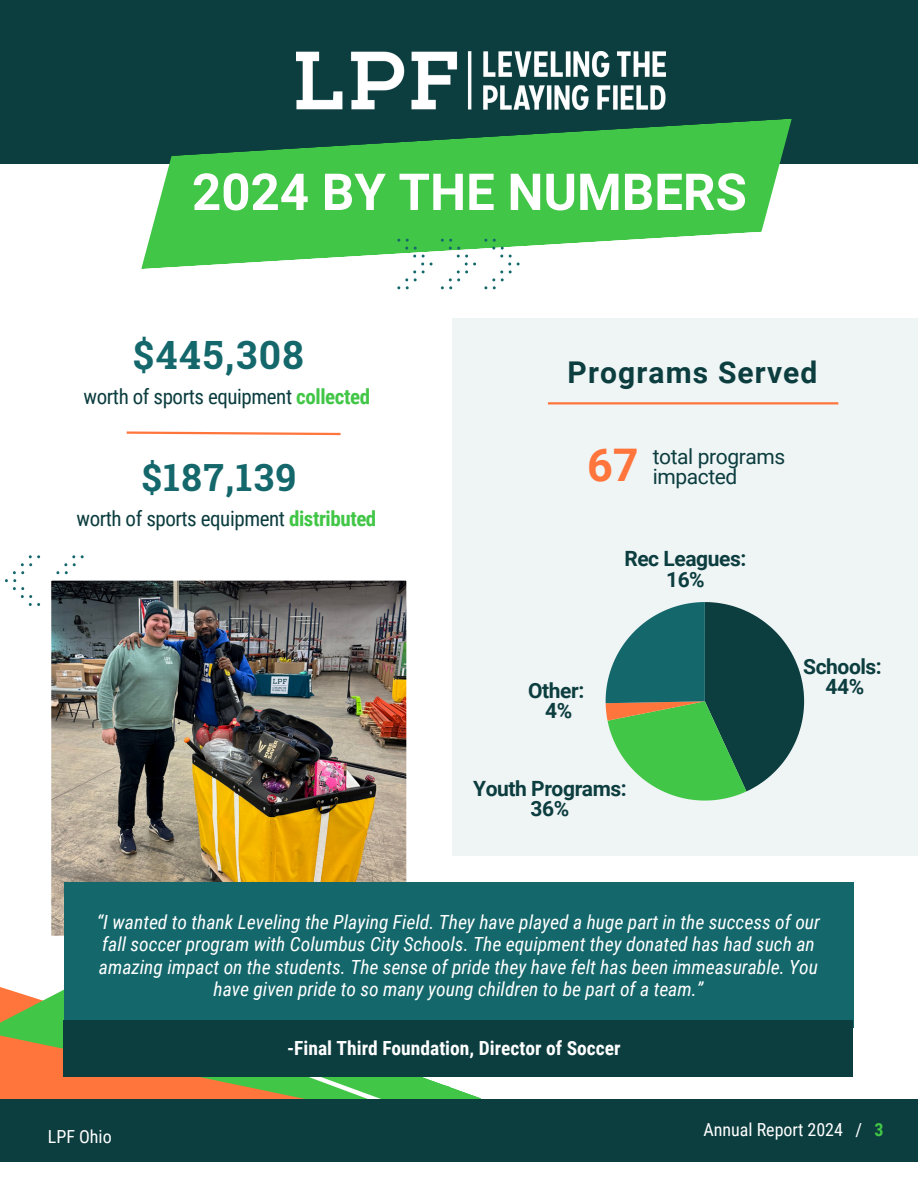
<style>
.page{position:relative;width:918px;height:1188px;background:#fff}
.page>*{position:absolute;margin:0;border:0;box-sizing:border-box;transform-origin:0 0}
.t1{font:700 51px "Roboto";color:#fff}
.t2{font:700 45px "Roboto";color:#ff753b}
.t3{font:700 39px "Roboto Slab";letter-spacing:.04em;color:#14676b}
.t4{font:700 37.5px "Roboto Slab";letter-spacing:.04em;color:#14676b}
.t5{font:700 30px "Roboto";letter-spacing:.04em;color:#0c3d3f}
.t6{font:21px "Roboto Condensed";letter-spacing:-.02em;color:#0c3d3f}
.t7{font:700 21px/20.2px "Roboto";letter-spacing:-.02em;color:#0c3d3f;text-align:center}
.t8{font:21px "Roboto";letter-spacing:-.02em;color:#0c3d3f}
.t9{font:italic 19.5px/22.5px "Roboto Condensed";color:#fff;text-align:center}
.t10{font:700 19.5px "Roboto Condensed";color:#fefefe}
.t11{font:18px "Roboto Condensed";color:#fff}
.s1{font-weight:700;color:#42c647}
</style>
<div class="page">
<div style="left:0;top:0;width:918px;height:164px;background:#0c3d3f"></div>
<img style="left:297px;top:51px;width:369px;height:59px">
<svg style="left:141px;top:119px;width:651px;height:150px;fill:#42c647"></svg>
<svg style="left:0;top:987px;width:208px;height:113px;background:#ce8a46"></svg>
<svg style="left:5px;top:555px;width:35px;height:51px"></svg>
<svg style="left:56px;top:555px;width:28px;height:20px"></svg>
<div style="left:452px;top:318px;width:466px;height:538px;background:#eff4f5"></div>
<svg style="left:208px;top:1076px;width:273px;height:24px;background:#73b65d"></svg>
<div style="left:0;top:1100px;width:918px;height:62px;background:#0c3d3f"></div>
<svg style="left:606px;top:602px;width:198px;height:199px"></svg>
<svg style="left:484px;top:239px;width:36px;height:50px"></svg>
<svg style="left:441px;top:239px;width:35px;height:50px"></svg>
<svg style="left:397px;top:239px;width:36px;height:50px"></svg>
<hr style="left:548px;top:402px;width:290px;height:2px;background:#ff753b">
<img style="left:51px;top:580px;width:356px;height:356px">
<svg style="left:126px;top:431px;width:215px;height:5px"></svg>
<div style="left:64px;top:882px;width:789px;height:145px;background:#14676b"></div>
<div style="left:64px;top:1020px;width:789px;height:56px;background:#0c3d3f"></div>
<h1 class="t1" style="left:192px;top:163px;width:556px">2024 BY THE NUMBERS</h1>
<h4 class="t3" style="left:133px;top:329px;width:172px">$445,308</h4>
<h4 class="t6" style="left:84px;top:385px;width:288px">worth of sports equipment <span class="s1">collected</span></h4>
<h4 class="t4" style="left:142px;top:452px;width:156px">$187,139</h4>
<h2 class="t6" style="left:76px;top:506px;width:301px">worth of sports equipment <span class="s1">distributed</span></h2>
<h5 class="t5" style="left:568px;top:355px;width:252px">Programs Served</h5>
<p class="t2" style="left:587px;top:439px;width:53px">67</p>
<h4 class="t8" style="left:653px;top:444px;width:134px">total programs</h4>
<h4 class="t8" style="left:653px;top:464px;width:86px">impacted</h4>
<h5 class="t7" style="left:528px;top:681px;width:58px">Other:<br>4%</h5>
<p class="t7" style="left:624px;top:549px;width:124px">Rec Leagues:<br>16%</p>
<h3 class="t7" style="left:473px;top:778px;width:155px">Youth Programs:<br>36%</h3>
<p class="t7" style="left:803px;top:657px;width:80px">Schools:<br>44%</p>
<p class="t9" style="left:97px;top:911px;width:725px">“I wanted to thank Leveling the Playing Field. They have played a huge part in the success of our fall soccer program with Columbus City Schools. The equipment they donated has had such an amazing impact on the students. The sense of pride they have felt has been immeasurable. You have given pride to so many young children to be part of a team.”</p>
<h2 class="t10" style="left:287px;top:1036px;width:335px">-Final Third Foundation, Director of Soccer</h2>
<h5 class="t11" style="left:48px;top:1127px;width:65px">LPF Ohio</h5>
<p class="t11" style="left:703px;top:1120px;width:182px">Annual Report 2024 / <span class="s1">3</span></p>
</div>
